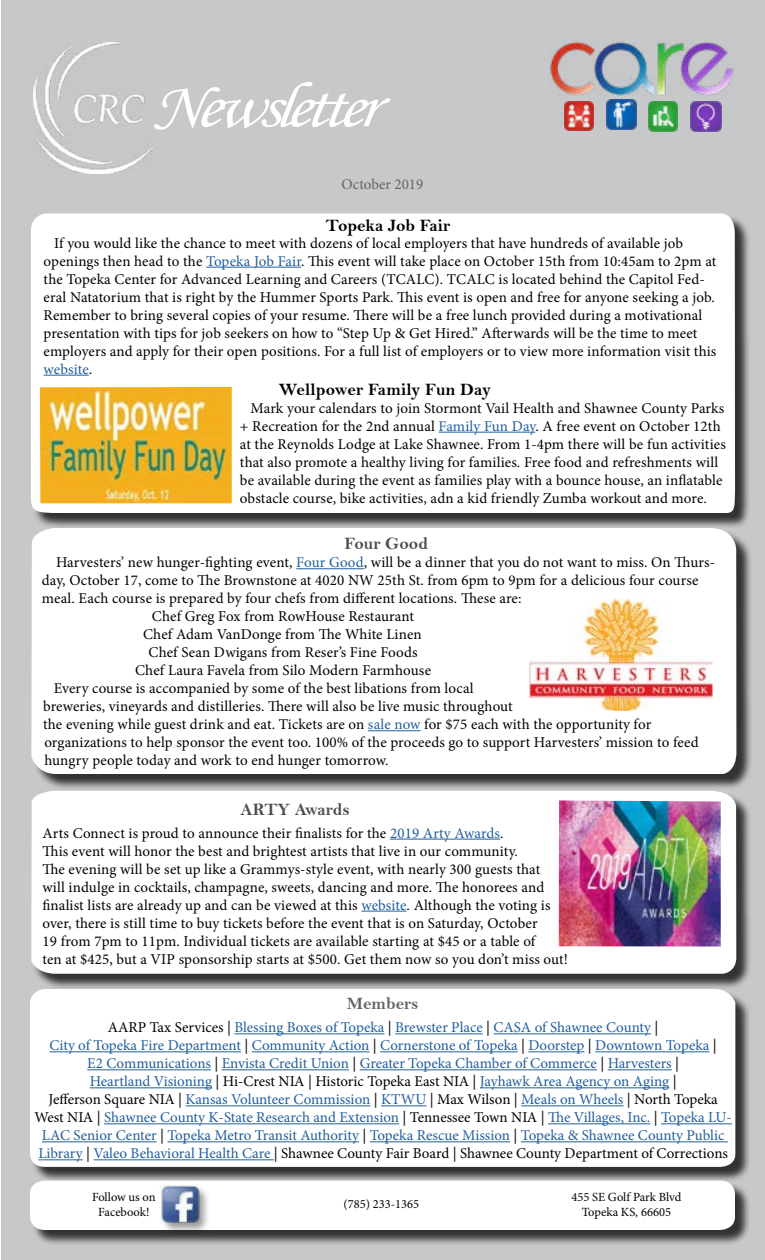
<style>
.page{position:relative;width:765px;height:1260px;background:#fff}
.page>*{position:absolute;margin:0;border:0;box-sizing:border-box;transform-origin:0 0}
.t1{font:64.62px "Monotype Corsiva";letter-spacing:-.08em;color:#fff;scale:1.1 1}
.t2{font:17.5px "Bell MT Bold";color:#000}
.t3{font:17.5px "Bell MT Bold";color:#4d4d4f}
.t4{font:17.5px "Bell MT Bold";color:#636466}
.t5{font:15px/18px "Minion Pro";letter-spacing:.005em;color:#000}
.t6{font:15px/18px "Minion Pro";letter-spacing:-.005em;color:#215e9e;text-align:center}
.t7{font:15px "Minion Pro";color:#636466}
.t8{font:12.5px/15px "Minion Pro";color:#000;text-align:center}
.s1{color:#215e9e}
.s2{color:#000}
</style>
<div class="page">
<div style="left:1px;top:0;width:764px;height:1260px;background:#c7c8ca"></div>
<div style="left:32px;top:991px;width:719px;height:191px;background:#000;opacity:.75"></div>
<div style="left:30px;top:989px;width:705px;height:178px;background:#fff"></div>
<div style="left:33px;top:793px;width:719px;height:196px;background:#000;opacity:.75"></div>
<div style="left:31px;top:791px;width:706px;height:183px;background:#fff"></div>
<div style="left:34px;top:530px;width:718px;height:260px;background:#000;opacity:.75"></div>
<div style="left:31px;top:528px;width:706px;height:246px;background:#fff"></div>
<hr style="left:296px;top:568px;width:68px;height:1px;background:#215e9e">
<hr style="left:368px;top:730px;width:53px;height:1px;background:#215e9e">
<img style="left:34px;top:43px;width:119px;height:131px">
<hr style="left:234px;top:1033px;width:150px;height:1px;background:#215e9e">
<hr style="left:395px;top:1033px;width:88px;height:1px;background:#215e9e">
<hr style="left:494px;top:1033px;width:157px;height:1px;background:#215e9e">
<hr style="left:50px;top:1051px;width:191px;height:1px;background:#215e9e">
<hr style="left:252px;top:1051px;width:117px;height:1px;background:#215e9e">
<hr style="left:380px;top:1051px;width:138px;height:1px;background:#215e9e">
<hr style="left:529px;top:1051px;width:56px;height:1px;background:#215e9e">
<hr style="left:595px;top:1051px;width:114px;height:1px;background:#215e9e">
<hr style="left:87px;top:1069px;width:124px;height:1px;background:#215e9e">
<hr style="left:222px;top:1069px;width:127px;height:1px;background:#215e9e">
<hr style="left:360px;top:1069px;width:237px;height:1px;background:#215e9e">
<hr style="left:608px;top:1069px;width:64px;height:1px;background:#215e9e">
<hr style="left:90px;top:1087px;width:122px;height:1px;background:#215e9e">
<hr style="left:480px;top:1087px;width:189px;height:1px;background:#215e9e">
<hr style="left:186px;top:1105px;width:184px;height:1px;background:#215e9e">
<hr style="left:381px;top:1105px;width:45px;height:1px;background:#215e9e">
<hr style="left:521px;top:1105px;width:102px;height:1px;background:#215e9e">
<hr style="left:104px;top:1123px;width:295px;height:1px;background:#215e9e">
<hr style="left:548px;top:1123px;width:102px;height:1px;background:#215e9e">
<hr style="left:661px;top:1123px;width:71px;height:1px;background:#215e9e">
<hr style="left:42px;top:1141px;width:115px;height:1px;background:#215e9e">
<hr style="left:167px;top:1141px;width:192px;height:1px;background:#215e9e">
<hr style="left:370px;top:1141px;width:140px;height:1px;background:#215e9e">
<hr style="left:521px;top:1141px;width:207px;height:1px;background:#215e9e">
<hr style="left:38px;top:1159px;width:45px;height:1px;background:#215e9e">
<hr style="left:94px;top:1159px;width:180px;height:1px;background:#215e9e">
<div style="left:32px;top:1183px;width:719px;height:62px;background:#000;opacity:.75"></div>
<div style="left:30px;top:1181px;width:705px;height:49px;background:#fff"></div>
<div style="left:161px;top:1185px;width:50px;height:50px;background:#000;opacity:.4"></div>
<img style="left:160px;top:1183px;width:41px;height:42px">
<img style="left:550px;top:41px;width:184px;height:55px">
<img style="left:564px;top:101px;width:30px;height:30px">
<img style="left:606px;top:100px;width:30px;height:30px">
<img style="left:648px;top:101px;width:30px;height:31px">
<img style="left:690px;top:101px;width:32px;height:31px">
<img style="left:530px;top:599px;width:182px;height:112px">
<hr style="left:390px;top:839px;width:110px;height:1px;background:#215e9e">
<hr style="left:361px;top:911px;width:46px;height:1px;background:#215e9e">
<img style="left:559px;top:800px;width:162px;height:146px">
<div style="left:33px;top:216px;width:718px;height:312px;background:#000;opacity:.75"></div>
<div style="left:31px;top:214px;width:705px;height:299px;background:#fff"></div>
<hr style="left:206px;top:267px;width:95px;height:1px;background:#215e9e">
<hr style="left:44px;top:375px;width:45px;height:1px;background:#215e9e">
<hr style="left:439px;top:432px;width:96px;height:1px;background:#215e9e">
<img style="left:40px;top:387px;width:192px;height:116px">
<h1 class="t1" style="left:151px;top:67px;width:207px">Newsletter</h1>
<p class="t7" style="left:342px;top:175px;width:83px">October 2019</p>
<p class="t2" style="left:326px;top:215px;width:126px">Topeka Job Fair</p>
<p class="t5" style="left:44px;top:234px;width:674px;text-indent:11px">If you would like the chance to meet with dozens of local employers that have hundreds of available job openings then head to the <span class="s1">Topeka Job Fair</span>. This event will take place on October 15th from 10:45am to 2pm at the Topeka Center for Advanced Learning and Careers (TCALC). TCALC is located behind the Capitol Fed&shy;eral Natatorium that is right by the Hummer Sports Park. This event is open and free for anyone seeking a job.<br>Remember to bring several copies of your resume. There will be a free lunch provided during a motivational presentation with tips for job seekers on how to “Step Up &amp; Get Hired.” Afterwards will be the time to meet employers and apply for their open positions. For a full list of employers or to view more information visit this <span class="s1">website</span>.</p>
<p class="t2" style="left:279px;top:379px;width:214px">Wellpower Family Fun Day</p>
<p class="t5" style="left:240px;top:399px;width:487px;text-indent:11px">Mark your calendars to join Stormont Vail Health and Shawnee County Parks + Recreation for the 2nd annual <span class="s1">Family Fun Day</span>. A free event on October 12th at the Reynolds Lodge at Lake Shawnee. From 1-4pm there will be fun activities that also promote a healthy living for families. Free food and refreshments will be available during the event as families play with a bounce house, an inflatable obstacle course, bike activities, adn a kid friendly Zumba workout and more.</p>
<p class="t3" style="left:345px;top:533px;width:85px">Four Good</p>
<p class="t5" style="left:56px;top:554px;width:661px">Harvesters’ new hunger-fighting event, <span class="s1">Four Good</span>, will be a dinner that you do not want to miss. On Thurs-</p>
<p class="t5" style="left:42px;top:572px;width:658px">day, October 17, come to The Brownstone at 4020 NW 25th St. from 6pm to 9pm for a delicious four course</p>
<p class="t5" style="left:42px;top:590px;width:481px">meal. Each course is prepared by four chefs from different locations. These are:</p>
<p class="t5" style="left:152px;top:608px;width:264px">Chef Greg Fox from RowHouse Restaurant</p>
<p class="t5" style="left:143px;top:626px;width:280px">Chef Adam VanDonge from The White Linen</p>
<p class="t5" style="left:149px;top:644px;width:271px">Chef Sean Dwigans from Reser’s Fine Foods</p>
<p class="t5" style="left:135px;top:662px;width:297px">Chef Laura Favela from Silo Modern Farmhouse</p>
<p class="t5" style="left:54px;top:680px;width:421px">Every course is accompanied by some of the best libations from local</p>
<p class="t5" style="left:43px;top:698px;width:471px">breweries, vineyards and distilleries. There will also be live music throughout</p>
<p class="t5" style="left:43px;top:716px;width:610px">the evening while guest drink and eat. Tickets are on <span class="s1">sale now</span> for $75 each with the opportunity for</p>
<p class="t5" style="left:44px;top:734px;width:656px">organizations to help sponsor the event too. 100% of the proceeds go to support Harvesters’ mission to feed</p>
<p class="t5" style="left:44px;top:752px;width:346px">hungry people today and work to end hunger tomorrow.</p>
<p class="t3" style="left:241px;top:799px;width:111px">ARTY Awards</p>
<p class="t5" style="left:42px;top:824px;width:527px">Arts Connect is proud to announce their finalists for the <span class="s1">2019 Arty Awards</span>.<br>This event will honor the best and brightest artists that live in our community.<br>The evening will be set up like a Grammys-style event, with nearly 300 guests that<br>will indulge in cocktails, champagne, sweets, dancing and more. The honorees and finalist lists are already up and can be viewed at this <span class="s1">website</span>. Although the voting is over, there is still time to buy tickets before the event that is on Saturday, October<br>19 from 7pm to 11pm. Individual tickets are available starting at $45 or a table of<br>ten at $425, but a VIP sponsorship starts at $500. Get them now so you don’t miss out!</p>
<p class="t4" style="left:347px;top:993px;width:73px">Members</p>
<p class="t6" style="left:34px;top:1019px;width:699px"><span class="s2">AARP Tax Services |</span> Blessing Boxes of Topeka <span class="s2">|</span> Brewster Place <span class="s2">|</span> CASA of Shawnee County <span class="s2">|<br></span>City of Topeka Fire Department <span class="s2">|</span> Community Action <span class="s2">|</span> Cornerstone of Topeka <span class="s2">|</span> Doorstep <span class="s2">|</span> Downtown Topeka <span class="s2">|<br></span>E2 Communications <span class="s2">|</span> Envista Credit Union <span class="s2">|</span> Greater Topeka Chamber of Commerce <span class="s2">|</span> Harvesters <span class="s2">|<br></span>Heartland Visioning <span class="s2">| Hi-Crest NIA | Historic Topeka East NIA |</span> Jayhawk Area Agency on Aging <span class="s2">|<br>Jefferson Square NIA |</span> Kansas Volunteer Commission <span class="s2">|</span> KTWU <span class="s2">| Max Wilson |</span> Meals on Wheels <span class="s2">| North Topeka West NIA |</span> Shawnee County K-State Research and Extension <span class="s2">| Tennessee Town NIA |</span> The Villages, Inc. <span class="s2">|</span> Topeka LU-LAC Senior Center <span class="s2">|</span> Topeka Metro Transit Authority <span class="s2">|</span> Topeka Rescue Mission <span class="s2">|</span> Topeka &amp; Shawnee County Public Library <span class="s2">|</span> Valeo Behavioral Health Care <span class="s2">| Shawnee County Fair Board | Shawnee County Department of Corrections</span></p>
<p class="t8" style="left:571px;top:1189px;width:111px">455 SE Golf Park Blvd<br>Topeka KS, 66605</p>
<p class="t8" style="left:92px;top:1189px;width:65px">Follow us on<br>Facebook!</p>
<p class="t8" style="left:343px;top:1196px;width:77px">(785) 233-1365</p>
</div>
